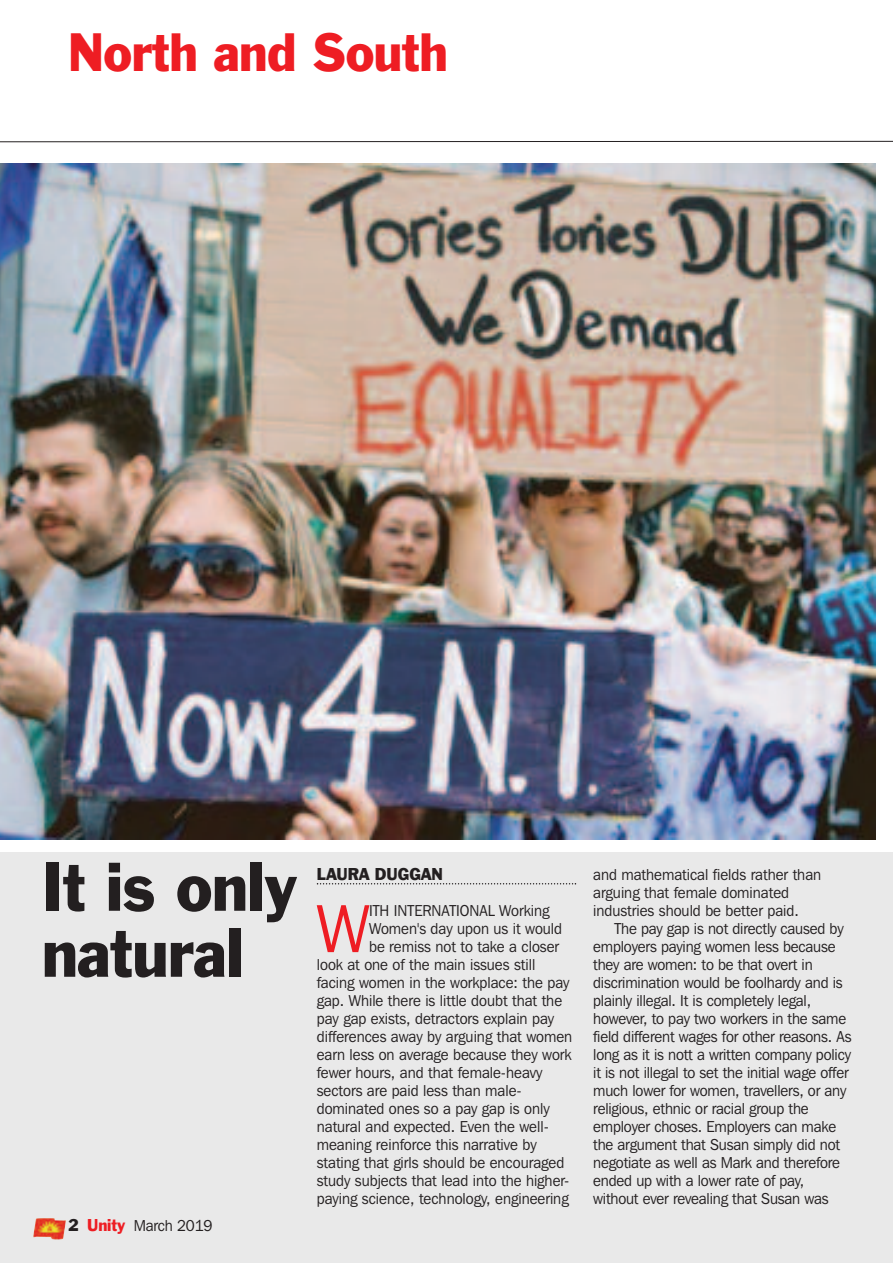
<style>
.page{position:relative;width:893px;height:1263px;background:#fff}
.page>*{position:absolute;margin:0;border:0;box-sizing:border-box;transform-origin:0 0}
.t1{font:67.65px "Franklin Gothic IT Cby BT";color:#ee1d23;scale:.95 1}
.t2{font:63px/66px "Franklin Gothic BT";letter-spacing:-.01em;color:#231f20;scale:.95 1}
.t3{font:49.5px "Franklin Gothic BT";letter-spacing:-.01em;color:#ee1d23;scale:.95 1}
.t4{font:15.75px/18px "Franklin Gothic IT Cby BT";color:#231f20;scale:.95 1}
.t5{font:15.75px "Franklin Gothic BT";color:#231f20;scale:.95 1}
.s1{font-family:"Franklin Gothic BT"}
.s2{font-family:"Franklin Gothic BT";color:#ee1d23}
</style>
<div class="page">
<div style="left:0;top:852px;width:893px;height:411px;background:#e9e9e9"></div>
<svg style="left:0;top:141px;width:893px;height:1px"></svg>
<svg style="left:317px;top:883px;width:259px;height:1px"></svg>
<img style="left:33px;top:1218px;width:33px;height:21px">
<img style="left:0;top:163px;width:876px;height:676px">
<h3 class="t3" style="left:68px;top:33px;width:401px">North and South</h3>
<h2 class="t2" style="left:42px;top:859px;width:270px">It is only natural</h2>
<p class="t4" style="left:68px;top:1218px;width:154px"><span class="s1">2</span> <span class="s2">Unity</span> March 2019</p>
<p class="t5" style="left:317px;top:868px;width:134px">LAURA DUGGAN</p>
<h1 class="t1" style="left:317px;top:905px;width:57px">W</h1>
<p class="t4" style="left:369px;top:903px;width:191px">ITH INTERNATIONAL Working</p>
<p class="t4" style="left:369px;top:921px;width:205px">Women's day upon us it would</p>
<p class="t4" style="left:369px;top:939px;width:201px">be remiss not to take a closer</p>
<p class="t4" style="left:317px;top:957px;width:232px">look at one of the main issues still</p>
<p class="t4" style="left:317px;top:975px;width:268px">facing women in the workplace: the pay</p>
<p class="t4" style="left:317px;top:993px;width:260px">gap. While there is little doubt that the</p>
<p class="t4" style="left:317px;top:1011px;width:251px">pay gap exists, detractors explain pay</p>
<p class="t4" style="left:317px;top:1029px;width:270px">differences away by arguing that women</p>
<p class="t4" style="left:317px;top:1047px;width:270px">earn less on average because they work</p>
<p class="t4" style="left:317px;top:1065px;width:239px">fewer hours, and that female-heavy</p>
<p class="t4" style="left:317px;top:1083px;width:217px">sectors are paid less than male-</p>
<p class="t4" style="left:317px;top:1101px;width:247px">dominated ones so a pay gap is only</p>
<p class="t4" style="left:317px;top:1119px;width:246px">natural and expected. Even the well-</p>
<p class="t4" style="left:317px;top:1137px;width:233px">meaning reinforce this narrative by</p>
<p class="t4" style="left:317px;top:1155px;width:262px">stating that girls should be encouraged</p>
<p class="t4" style="left:317px;top:1173px;width:267px">study subjects that lead into the higher-</p>
<p class="t4" style="left:317px;top:1191px;width:267px">paying science, technology, engineering</p>
<p class="t4" style="left:593px;top:867px;width:241px">and mathematical fields rather than arguing that female dominated industries should be better paid.</p>
<p class="t4" style="left:593px;top:921px;width:273px;text-indent:21px">The pay gap is not directly caused by employers paying women less because they are women: to be that overt in discrimination would be foolhardy and is plainly illegal. It is completely legal, however, to pay two workers in the same field different wages for other reasons. As long as it is nott a written company policy it is not illegal to set the initial wage offer much lower for women, travellers, or any religious, ethnic or racial group the employer choses. Employers can make the argument that Susan simply did not negotiate as well as Mark and therefore ended up with a lower rate of pay, without ever revealing that Susan was</p>
</div>
